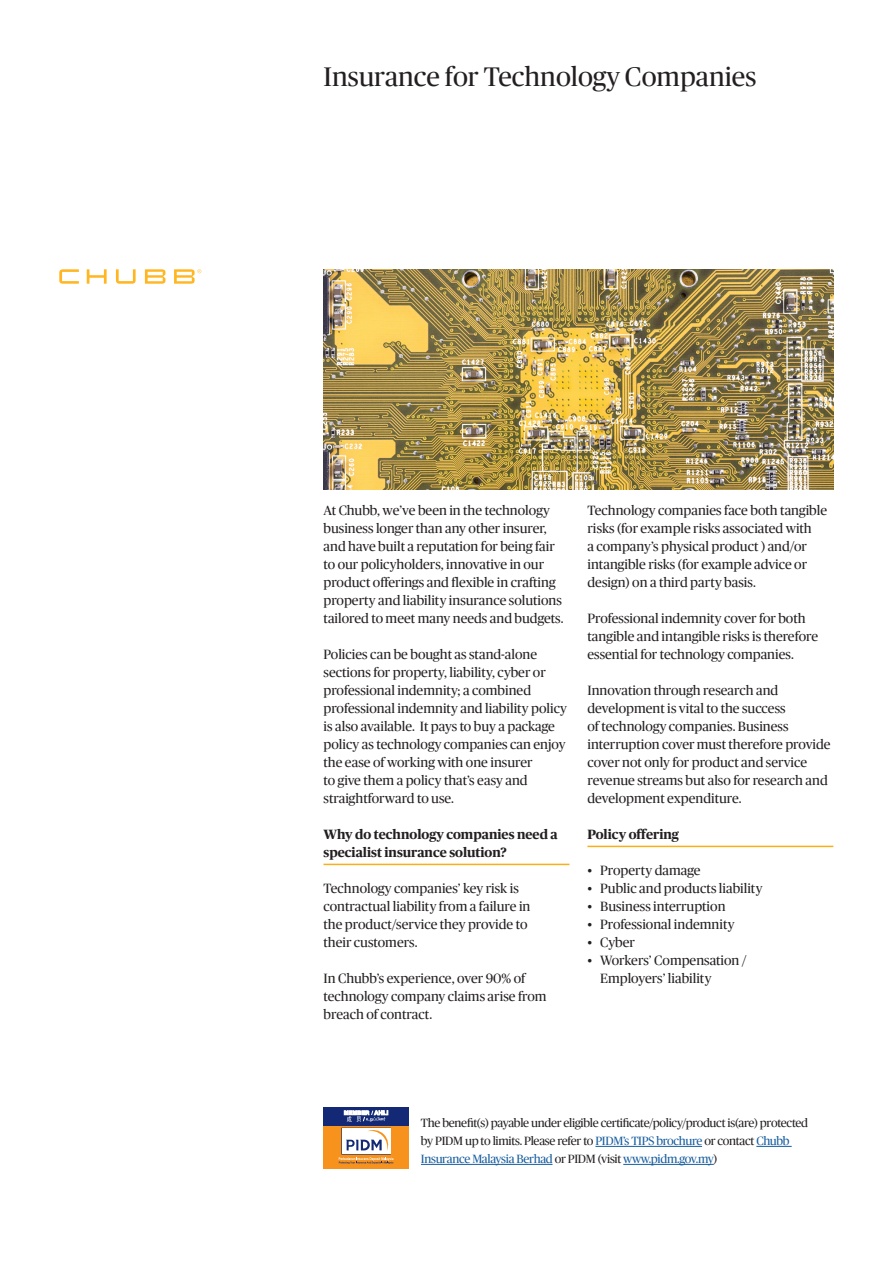
<style>
.page{position:relative;width:893px;height:1263px;background:#fff}
.page>*{position:absolute;margin:0;border:0;box-sizing:border-box;transform-origin:0 0}
.SECTION_HEADER{font:27px "Chubb Publico App";color:#231f20}
.BODY_COPY{font:13.5px/18px "Chubb Publico App";color:#231f20}
.YELLOW_HEADER{font:700 13.5px/18px "Chubb Publico App";color:#231f20}
.Body_Copy{font:12px/18px "Chubb Publico App";letter-spacing:-.025em;color:#231f20}
.s1{color:#175d9e}
</style>
<div class="page">
<hr style="left:324px;top:864px;width:245px;height:1px;background:#faaf18">
<hr style="left:587px;top:846px;width:246px;height:1px;background:#faaf18">
<svg style="left:59px;top:269px;width:142px;height:15px"></svg>
<img style="left:324px;top:269px;width:509px;height:221px">
<hr style="left:595px;top:1146px;width:107px;height:1px;background:#175d9e">
<hr style="left:756px;top:1146px;width:36px;height:1px;background:#175d9e">
<hr style="left:421px;top:1164px;width:131px;height:1px;background:#175d9e">
<hr style="left:623px;top:1164px;width:91px;height:1px;background:#175d9e">
<div style="left:324px;top:1106px;width:85px;height:62px;background:#142975"></div>
<div style="left:324px;top:1126px;width:85px;height:42px;background:#f7931d"></div>
<svg style="left:344px;top:1110px;width:44px;height:12px"></svg>
<svg style="left:339px;top:1128px;width:54px;height:36px"></svg>
<p class="SECTION_HEADER" style="left:324px;top:58px;width:434px">Insurance for Technology Companies</p>
<p class="BODY_COPY" style="left:324px;top:500px;width:242px">At Chubb, we’ve been in the technology business longer than any other insurer, and have built a reputation for being fair to our policyholders, innovative in our product offerings and flexible in crafting property and liability insurance solutions tailored to meet many needs and budgets.</p>
<p class="BODY_COPY" style="left:324px;top:644px;width:245px">Policies can be bought as stand-alone sections for property, liability, cyber or professional indemnity; a combined professional indemnity and liability policy is also available. It pays to buy a package policy as technology companies can enjoy the ease of working with one insurer<br>to give them a policy that’s easy and straightforward to use.</p>
<p class="YELLOW_HEADER" style="left:324px;top:824px;width:236px">Why do technology companies need a specialist insurance solution?</p>
<p class="BODY_COPY" style="left:324px;top:878px;width:208px">Technology companies’ key risk is contractual liability from a failure in the product/service they provide to their customers.</p>
<p class="BODY_COPY" style="left:324px;top:968px;width:225px">In Chubb’s experience, over 90% of technology company claims arise from breach of contract.</p>
<p class="BODY_COPY" style="left:587px;top:500px;width:241px">Technology companies face both tangible risks (for example risks associated with<br>a company’s physical product ) and/or intangible risks (for example advice or design) on a third party basis.</p>
<p class="BODY_COPY" style="left:587px;top:608px;width:232px">Professional indemnity cover for both tangible and intangible risks is therefore essential for technology companies.</p>
<p class="BODY_COPY" style="left:587px;top:680px;width:245px">Innovation through research and development is vital to the success<br>of technology companies. Business interruption cover must therefore provide cover not only for product and service revenue streams but also for research and development expenditure.</p>
<p class="YELLOW_HEADER" style="left:587px;top:824px;width:93px">Policy offering</p>
<p class="BODY_COPY" style="left:587px;top:860px;width:115px">• Property damage</p>
<p class="BODY_COPY" style="left:587px;top:878px;width:177px">• Public and products liability</p>
<p class="BODY_COPY" style="left:587px;top:896px;width:140px">• Business interruption</p>
<p class="BODY_COPY" style="left:587px;top:914px;width:149px">• Professional indemnity</p>
<p class="BODY_COPY" style="left:587px;top:932px;width:49px">• Cyber</p>
<p class="BODY_COPY" style="left:600px;top:950px;width:148px;text-indent:-13px">• Workers’ Compensation /<br>Employers’ liability</p>
<p class="Body_Copy" style="left:421px;top:1113px;width:389px">The benefit(s) payable under eligible certificate/policy/product is(are) protected by PIDM up to limits. Please refer to <span class="s1">PIDM’s TIPS brochure</span> or contact <span class="s1">Chubb<br>Insurance Malaysia Berhad</span> or PIDM (visit <span class="s1">www.pidm.gov.my</span>)</p>
</div>
